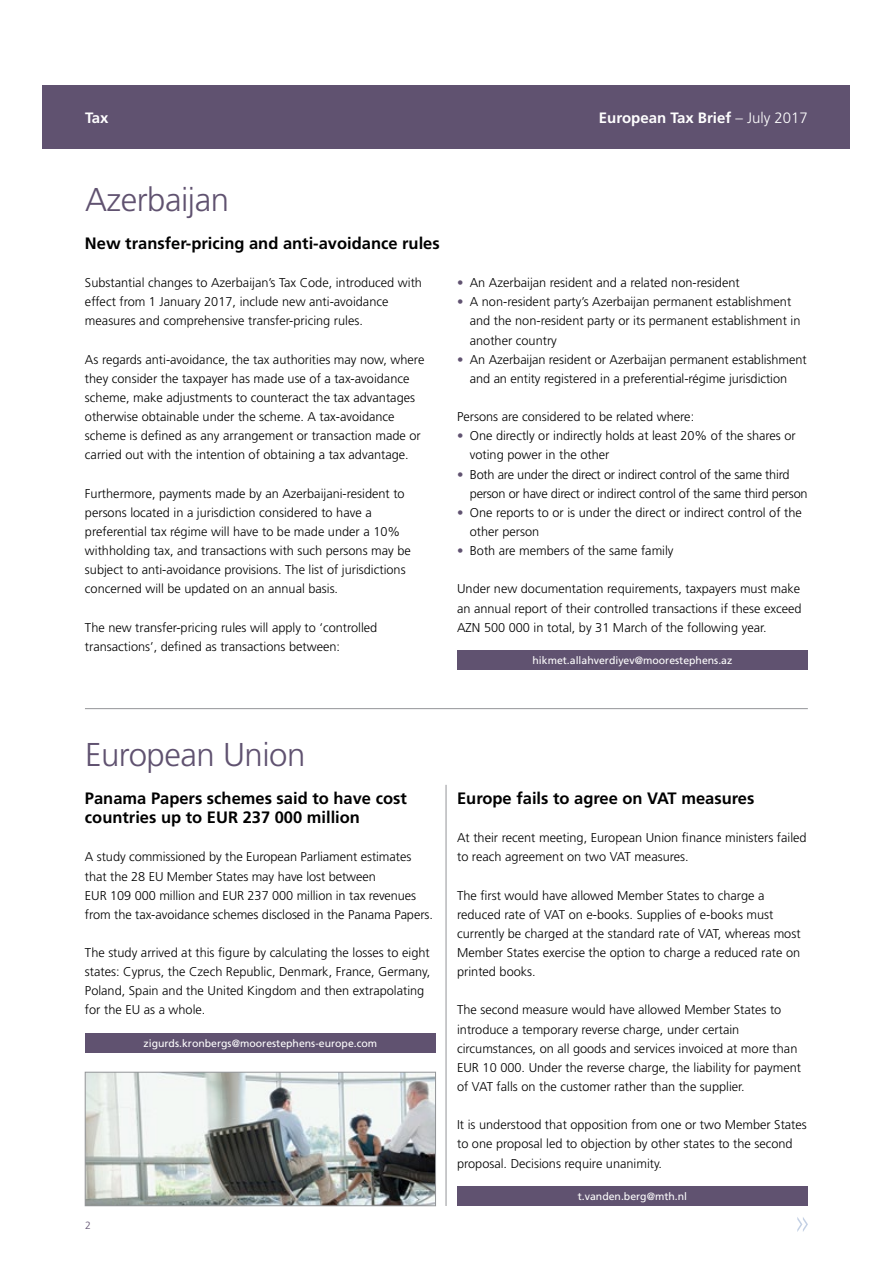
<style>
.page{position:relative;width:893px;height:1263px;background:#fff}
.page>*{position:absolute;margin:0;border:0;box-sizing:border-box;transform-origin:0 0}
.t1{font:300 33px "Frutiger LT Std";letter-spacing:-.015em;color:#605270}
.t2{font:700 16.5px/19.2px "Frutiger LT Std";color:#000}
.t3{font:700 15px "Frutiger LT Std";color:#fff}
.t4{font:300 12.75px/19.2px "Frutiger LT Std";color:#000}
.t5{font:10.5px "Frutiger LT Std";color:#fff}
.t6{font:300 10.5px "Frutiger LT Std";color:#605270}
.s1{font-weight:300}
.s2{color:#605270}
</style>
<div class="page">
<div style="left:43px;top:85px;width:807px;height:64px;background:#605270"></div>
<svg style="left:797px;top:1217px;width:11px;height:15px"></svg>
<hr style="left:85px;top:708px;width:723px;height:1px;background:#939598">
<img style="left:87px;top:1074px;width:347px;height:130px">
<div style="left:85px;top:1072px;width:351px;height:134px;border:1px solid #939598"></div>
<div style="left:457px;top:651px;width:351px;height:19px;background:#605270"></div>
<div style="left:85px;top:1034px;width:351px;height:19px;background:#605270"></div>
<div style="left:457px;top:1187px;width:351px;height:19px;background:#605270"></div>
<hr style="left:446px;top:785px;width:1px;height:421px;background:#939598">
<p class="t3" style="left:85px;top:109px;width:25px">Tax</p>
<p class="t3" style="left:599px;top:109px;width:210px">European Tax Brief <span class="s1">– July 2017</span></p>
<h1 class="t1" style="left:85px;top:180px;width:146px">Azerbaijan</h1>
<p class="t2" style="left:85px;top:234px;width:356px">New transfer-pricing and anti-avoidance rules</p>
<p class="t4" style="left:85px;top:273px;width:339px">Substantial changes to Azerbaijan’s Tax Code, introduced with effect from 1 January 2017, include new anti-avoidance measures and comprehensive transfer-pricing rules.</p>
<p class="t4" style="left:85px;top:350px;width:341px">As regards anti-avoidance, the tax authorities may now, where they consider the taxpayer has made use of a tax-avoidance scheme, make adjustments to counteract the tax advantages otherwise obtainable under the scheme. A tax-avoidance scheme is defined as any arrangement or transaction made or carried out with the intention of obtaining a tax advantage.</p>
<p class="t4" style="left:85px;top:484px;width:327px">Furthermore, payments made by an Azerbaijani-resident to persons located in a jurisdiction considered to have a preferential tax régime will have to be made under a 10% withholding tax, and transactions with such persons may be subject to anti-avoidance provisions. The list of jurisdictions concerned will be updated on an annual basis.</p>
<p class="t4" style="left:85px;top:618px;width:294px">The new transfer-pricing rules will apply to ‘controlled transactions’, defined as transactions between:</p>
<p class="t4" style="left:457px;top:273px;width:284px"><span class="s2">•</span> An Azerbaijan resident and a related non-resident</p>
<p class="t4" style="left:470px;top:292px;width:332px;text-indent:-13px"><span class="s2">•</span> A non-resident party’s Azerbaijan permanent establishment and the non-resident party or its permanent establishment in another country</p>
<p class="t4" style="left:457px;top:350px;width:351px;text-align:center"><span class="s2">•</span> An Azerbaijan resident or Azerbaijan permanent establishment and an entity registered in a preferential-régime jurisdiction</p>
<p class="t4" style="left:457px;top:407px;width:239px">Persons are considered to be related where:</p>
<p class="t4" style="left:470px;top:426px;width:327px;text-indent:-13px"><span class="s2">•</span> One directly or indirectly holds at least 20% of the shares or voting power in the other</p>
<p class="t4" style="left:470px;top:465px;width:339px;text-indent:-13px"><span class="s2">•</span> Both are under the direct or indirect control of the same third person or have direct or indirect control of the same third person</p>
<p class="t4" style="left:470px;top:503px;width:334px;text-indent:-13px"><span class="s2">•</span> One reports to or is under the direct or indirect control of the other person</p>
<p class="t4" style="left:457px;top:541px;width:218px"><span class="s2">•</span> Both are members of the same family</p>
<p class="t4" style="left:457px;top:579px;width:346px;text-align:justify">Under new documentation requirements, taxpayers must make an annual report of their controlled transactions if these exceed AZN 500 000 in total, by 31 March of the following year.</p>
<p class="t5" style="left:532px;top:654px;width:201px">hikmet.allahverdiyev@moorestephens.az</p>
<h1 class="t1" style="left:85px;top:736px;width:222px">European Union</h1>
<p class="t2" style="left:85px;top:789px;width:323px">Panama Papers schemes said to have cost countries up to EUR 237 000 million</p>
<p class="t2" style="left:457px;top:789px;width:299px">Europe fails to agree on VAT measures</p>
<p class="t4" style="left:85px;top:847px;width:349px">A study commissioned by the European Parliament estimates that the 28 EU Member States may have lost between<br>EUR 109 000 million and EUR 237 000 million in tax revenues from the tax-avoidance schemes disclosed in the Panama Papers.</p>
<p class="t4" style="left:85px;top:943px;width:347px">The study arrived at this figure by calculating the losses to eight states: Cyprus, the Czech Republic, Denmark, France, Germany, Poland, Spain and the United Kingdom and then extrapolating for the EU as a whole.</p>
<p class="t5" style="left:144px;top:1037px;width:235px">zigurds.kronbergs@moorestephens-europe.com</p>
<p class="t6" style="left:85px;top:1219px;width:7px">2</p>
<p class="t4" style="left:457px;top:828px;width:351px">At their recent meeting, European Union finance ministers failed to reach agreement on two VAT measures.</p>
<p class="t4" style="left:457px;top:886px;width:345px">The first would have allowed Member States to charge a reduced rate of VAT on e-books. Supplies of e-books must currently be charged at the standard rate of VAT, whereas most Member States exercise the option to charge a reduced rate on printed books.</p>
<p class="t4" style="left:457px;top:1001px;width:346px">The second measure would have allowed Member States to introduce a temporary reverse charge, under certain circumstances, on all goods and services invoiced at more than EUR 10 000. Under the reverse charge, the liability for payment of VAT falls on the customer rather than the supplier.</p>
<p class="t4" style="left:457px;top:1115px;width:351px">It is understood that opposition from one or two Member States to one proposal led to objection by other states to the second proposal. Decisions require unanimity.</p>
<p class="t5" style="left:578px;top:1190px;width:111px">t.vanden.berg@mth.nl</p>
</div>
